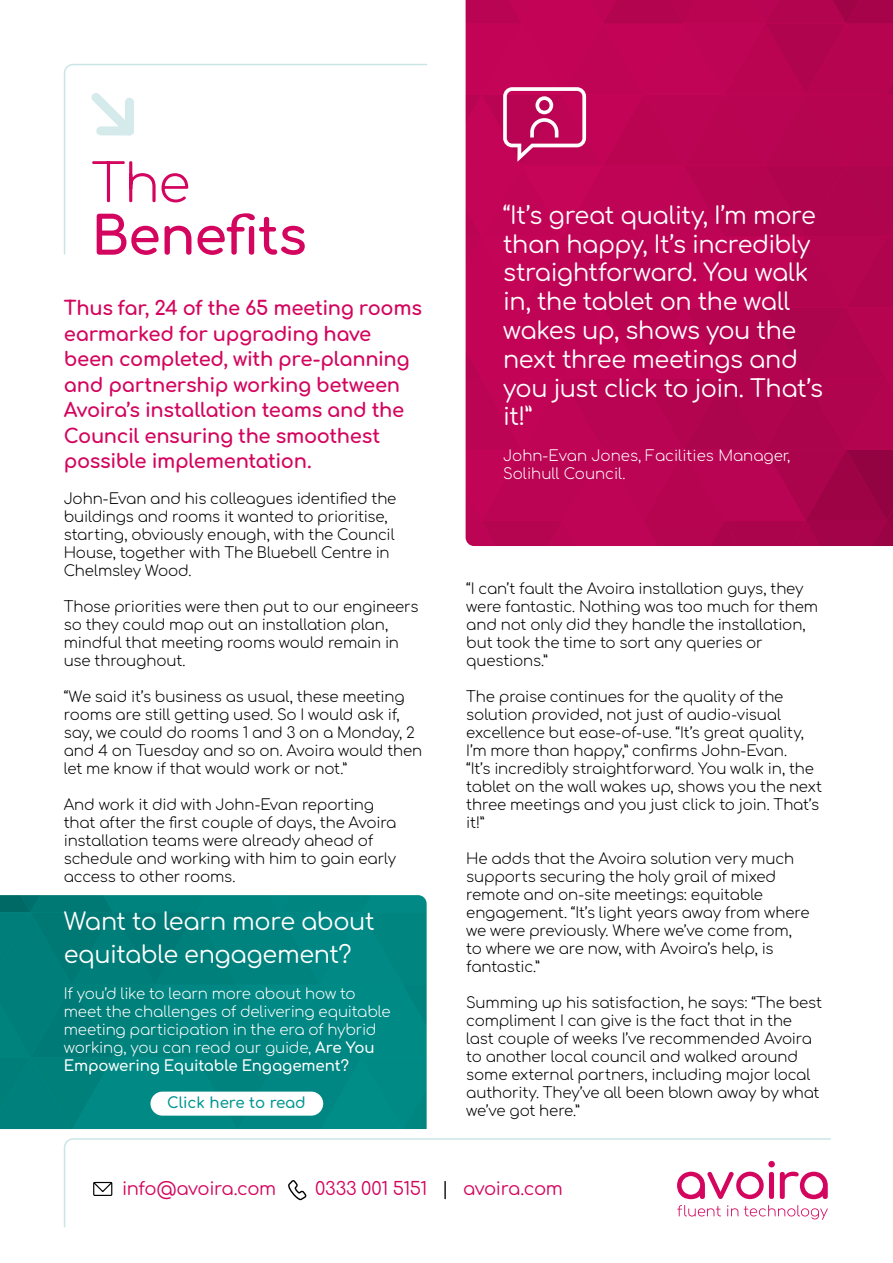
<style>
.page{position:relative;width:893px;height:1263px;background:#fff}
.page>*{position:absolute;margin:0;border:0;box-sizing:border-box;transform-origin:0 0}
.t1{font:700 52.5px "Comfortaa";letter-spacing:-.015em;color:#d3055e}
.t2{font:300 52.5px "Comfortaa";color:#d3055e}
.t3{font:24px/28.8px "Comfortaa";letter-spacing:-.02em;color:#fff}
.t4{font:700 19.5px/25.5px "Comfortaa";letter-spacing:-.02em;color:#d3055e}
.t5{font:18px "Comfortaa";letter-spacing:-.025em;color:#d3055e}
.t6{font:300 15px/18px "Comfortaa";letter-spacing:-.01em;color:#000}
.t7{font:300 15px/18px "Comfortaa";letter-spacing:-.01em;color:#fff}
.t8{font:600 15px "Comfortaa";color:#009691}
.s1{font-weight:600}
.s2{color:#000}
</style>
<div class="page">
<svg style="left:0;top:895px;width:427px;height:234px;background:#00837f"></svg>
<svg style="left:63px;top:63px;width:365px;height:192px"></svg>
<svg style="left:83px;top:85px;width:59px;height:59px"></svg>
<svg style="left:466px;top:0;width:427px;height:546px;background:#b90553"></svg>
<div style="left:150px;top:1091px;width:173px;height:25px;background:#fff;border-radius:12px"></div>
<svg style="left:63px;top:1138px;width:768px;height:90px"></svg>
<svg style="left:677px;top:1161px;width:151px;height:38px"></svg>
<svg style="left:677px;top:1205px;width:151px;height:15px"></svg>
<svg style="left:288px;top:1180px;width:18px;height:20px"></svg>
<div style="left:93px;top:1182px;width:19px;height:14px;border:1px solid #000"></div>
<svg style="left:92px;top:1181px;width:21px;height:12px"></svg>
<h1 class="t2" style="left:91px;top:136px;width:100px">The</h1>
<h1 class="t1" style="left:91px;top:188px;width:217px">Benefits</h1>
<h3 class="t4" style="left:64px;top:293px;width:360px">Thus far, 24 of the 65 meeting rooms earmarked for upgrading have been completed, with pre-planning and partnership working between<br>Avoira’s installation teams and the<br>Council ensuring the smoothest possible implementation.</h3>
<p class="t6" style="left:64px;top:488px;width:334px">John-Evan and his colleagues identified the buildings and rooms it wanted to prioritise, starting, obviously enough, with the Council House, together with The Bluebell Centre in Chelmsley Wood.</p>
<p class="t6" style="left:64px;top:596px;width:356px">Those priorities were then put to our engineers so they could map out an installation plan, mindful that meeting rooms would remain in use throughout.</p>
<p class="t6" style="left:64px;top:686px;width:360px">“We said it’s business as usual, these meeting rooms are still getting used. So I would ask if, say, we could do rooms 1 and 3 on a Monday, 2 and 4 on Tuesday and so on. Avoira would then let me know if that would work or not.”</p>
<p class="t6" style="left:64px;top:794px;width:334px">And work it did with John-Evan reporting that after the first couple of days, the Avoira installation teams were already ahead of schedule and working with him to gain early access to other rooms.</p>
<h2 class="t3" style="left:64px;top:901px;width:312px;line-height:33px">Want to learn more about equitable engagement?</h2>
<p class="t7" style="left:64px;top:982px;width:328px">If you’d like to learn more about how to meet the challenges of delivering equitable meeting participation in the era of hybrid working, you can read our guide, <span class="s1">Are You Empowering Equitable Engagement?</span></p>
<p class="t8" style="left:167px;top:1089px;width:140px">Click here to read</p>
<h2 class="t3" style="left:503px;top:198px;width:321px">“It’s great quality, I’m more than happy, It’s incredibly straightforward. You walk in, the tablet on the wall wakes up, shows you the next three meetings and you just click to join. That’s it!”</h2>
<p class="t7" style="left:503px;top:445px;width:289px">John-Evan Jones, Facilities Manager,<br>Solihull Council.</p>
<p class="t6" style="left:466px;top:577px;width:353px">“I can’t fault the Avoira installation guys, they were fantastic. Nothing was too much for them and not only did they handle the installation, but took the time to sort any queries or questions.”</p>
<p class="t6" style="left:466px;top:685px;width:357px">The praise continues for the quality of the solution provided, not just of audio-visual excellence but ease-of-use. “It’s great quality, I’m more than happy,” confirms John-Evan.<br>“It’s incredibly straightforward. You walk in, the tablet on the wall wakes up, shows you the next three meetings and you just click to join. That’s it!”</p>
<p class="t6" style="left:466px;top:847px;width:345px">He adds that the Avoira solution very much supports securing the holy grail of mixed remote and on-site meetings: equitable engagement. “It’s light years away from where we were previously. Where we’ve come from, to where we are now, with Avoira’s help, is fantastic.”</p>
<p class="t6" style="left:466px;top:991px;width:357px">Summing up his satisfaction, he says: “The best compliment I can give is the fact that in the last couple of weeks I’ve recommended Avoira to another local council and walked around some external partners, including major local authority. They’ve all been blown away by what we’ve got here.”</p>
<p class="t5" style="left:122px;top:1172px;width:156px">info@avoira.com</p>
<p class="t5" style="left:315px;top:1172px;width:249px">0333 001 5151 <span class="s2">|</span> avoira.com</p>
</div>
